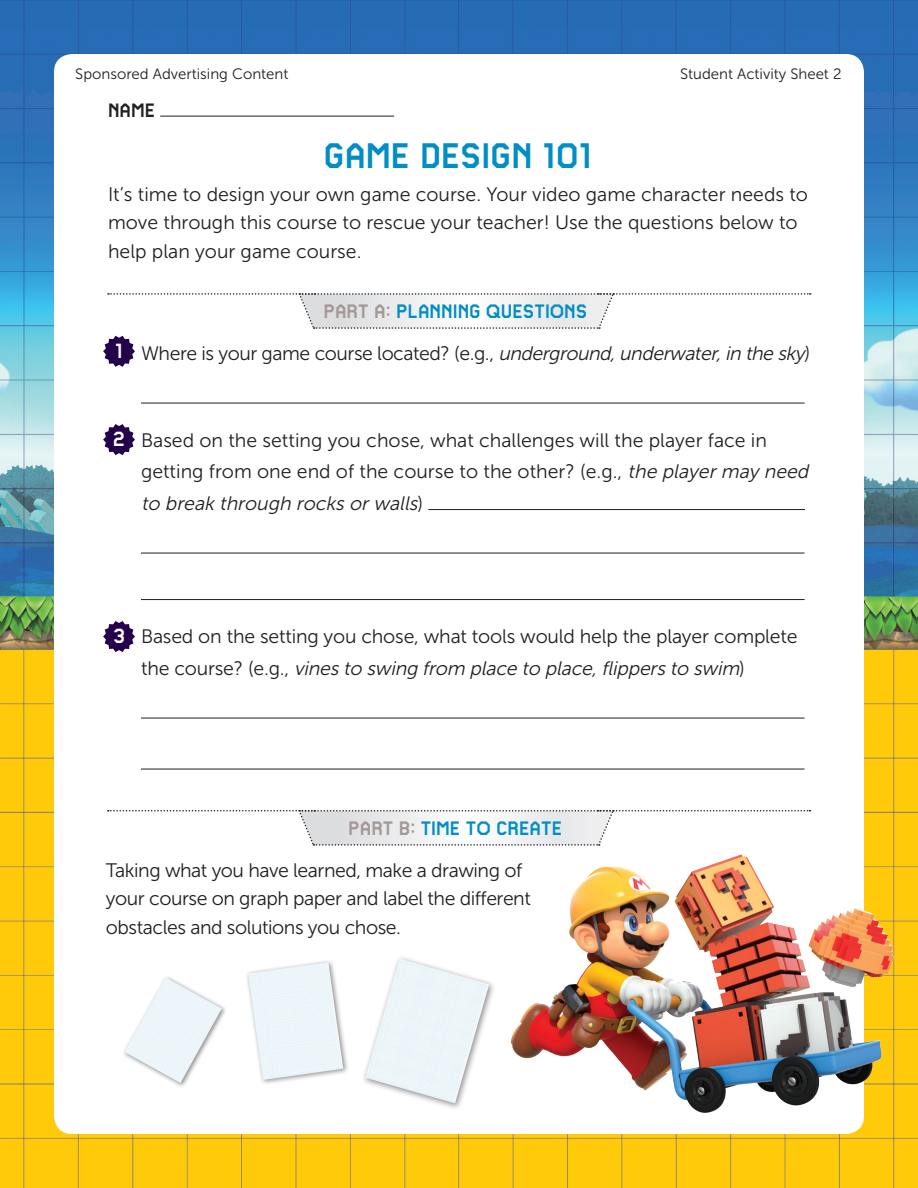
<style>
.page{position:relative;width:918px;height:1188px;background:#fff}
.page>*{position:absolute;margin:0;border:0;box-sizing:border-box;transform-origin:0 0}
.LEGAL_CREDIT-TXT{font:33px "MARIO30 th";color:#008ec4}
.LEGAL_CREDIT-TXT-2{font:19.5px/31.5px "Museo Sans 300";color:#231f20}
.LEGAL_CREDIT-TXT-3{font:19.5px/28.5px "Museo Sans 300";letter-spacing:-.025em;color:#231f20}
.LEGAL_CREDIT-TXT-4{font:19.05px "MARIO30 th";color:#fff}
.LEGAL_CREDIT-TXT-5{font:18.15px "MARIO30 th";color:#008ec4}
.LEGAL_CREDIT-TXT-6{font:18px "MARIO30 th";color:#231f20}
.LEGAL_CREDIT-TXT-7{font:15px "Museo Sans 300";color:#231f20}
.s1{color:#a29896}
.s2{font-style:italic}
</style>
<div class="page">
<img style="left:0;top:0;width:918px;height:1188px">
<div style="left:54px;top:54px;width:810px;height:1080px;background:#fff;border-radius:18px"></div>
<svg style="left:108px;top:293px;width:703px;height:36px"></svg>
<svg style="left:108px;top:810px;width:396px;height:36px"></svg>
<div style="left:361px;top:954px;width:135px;height:156px;background:#231f20;opacity:.5"></div>
<img style="left:365px;top:959px;width:124px;height:144px">
<div style="left:245px;top:959px;width:104px;height:127px;background:#231f20;opacity:.5"></div>
<img style="left:248px;top:962px;width:95px;height:118px">
<img style="left:124px;top:977px;width:98px;height:106px">
<img style="left:504px;top:810px;width:414px;height:349px">
<hr style="left:160px;top:116px;width:234px;height:1px;background:#231f20">
<hr style="left:141px;top:403px;width:664px;height:1px;background:#231f20">
<hr style="left:428px;top:509px;width:377px;height:1px;background:#231f20">
<hr style="left:141px;top:553px;width:664px;height:1px;background:#231f20">
<hr style="left:141px;top:599px;width:664px;height:1px;background:#231f20">
<hr style="left:141px;top:718px;width:664px;height:1px;background:#231f20">
<hr style="left:141px;top:769px;width:664px;height:1px;background:#231f20">
<svg style="left:103px;top:424px;width:32px;height:31px"></svg>
<svg style="left:103px;top:621px;width:32px;height:31px"></svg>
<svg style="left:103px;top:336px;width:32px;height:31px"></svg>
<p class="LEGAL_CREDIT-TXT-7" style="left:75px;top:66px;width:215px">Sponsored Advertising Content</p>
<p class="LEGAL_CREDIT-TXT-7" style="left:680px;top:66px;width:163px">Student Activity Sheet 2</p>
<p class="LEGAL_CREDIT-TXT-6" style="left:108px;top:101px;width:49px">NAME</p>
<p class="LEGAL_CREDIT-TXT" style="left:324px;top:139px;width:271px">GAME DESIGN 101</p>
<p class="LEGAL_CREDIT-TXT-2" style="left:108px;top:180px;width:702px;line-height:28.5px">It’s time to design your own game course. Your video game character needs to move through this course to rescue your teacher! Use the questions below to help plan your game course.</p>
<p class="LEGAL_CREDIT-TXT-4" style="left:115px;top:341px;width:10px">1</p>
<p class="LEGAL_CREDIT-TXT-5" style="left:323px;top:302px;width:265px"><span class="s1">PART A:</span> PLANNING QUESTIONS</p>
<p class="LEGAL_CREDIT-TXT-3" style="left:141px;top:339px;width:672px">Where is your game course located? (e.g., <span class="s2">underground,underwater,in the sky</span>)</p>
<p class="LEGAL_CREDIT-TXT-4" style="left:113px;top:430px;width:14px">2</p>
<p class="LEGAL_CREDIT-TXT-2" style="left:141px;top:425px;width:673px">Based on the setting you chose, what challenges will the player face in getting from one end of the course to the other? (e.g., <span class="s2">the playermay need to break through rocks orwalls</span>)</p>
<p class="LEGAL_CREDIT-TXT-4" style="left:113px;top:627px;width:14px">3</p>
<p class="LEGAL_CREDIT-TXT-2" style="left:141px;top:621px;width:658px">Based on the setting you chose, what tools would help the player complete t h e c o u r s e ? ( e . g . , <span class="s2">vinesto swing from place to place,flippersto swim</span>)</p>
<p class="LEGAL_CREDIT-TXT-5" style="left:348px;top:819px;width:215px"><span class="s1">PART B:</span> TIME TO CREATE</p>
<p class="LEGAL_CREDIT-TXT-3" style="left:106px;top:856px;width:426px">Taking what you have learned, make a drawing of your course on graph paper and label the different obstacles and solutions you chose.</p>
</div>
